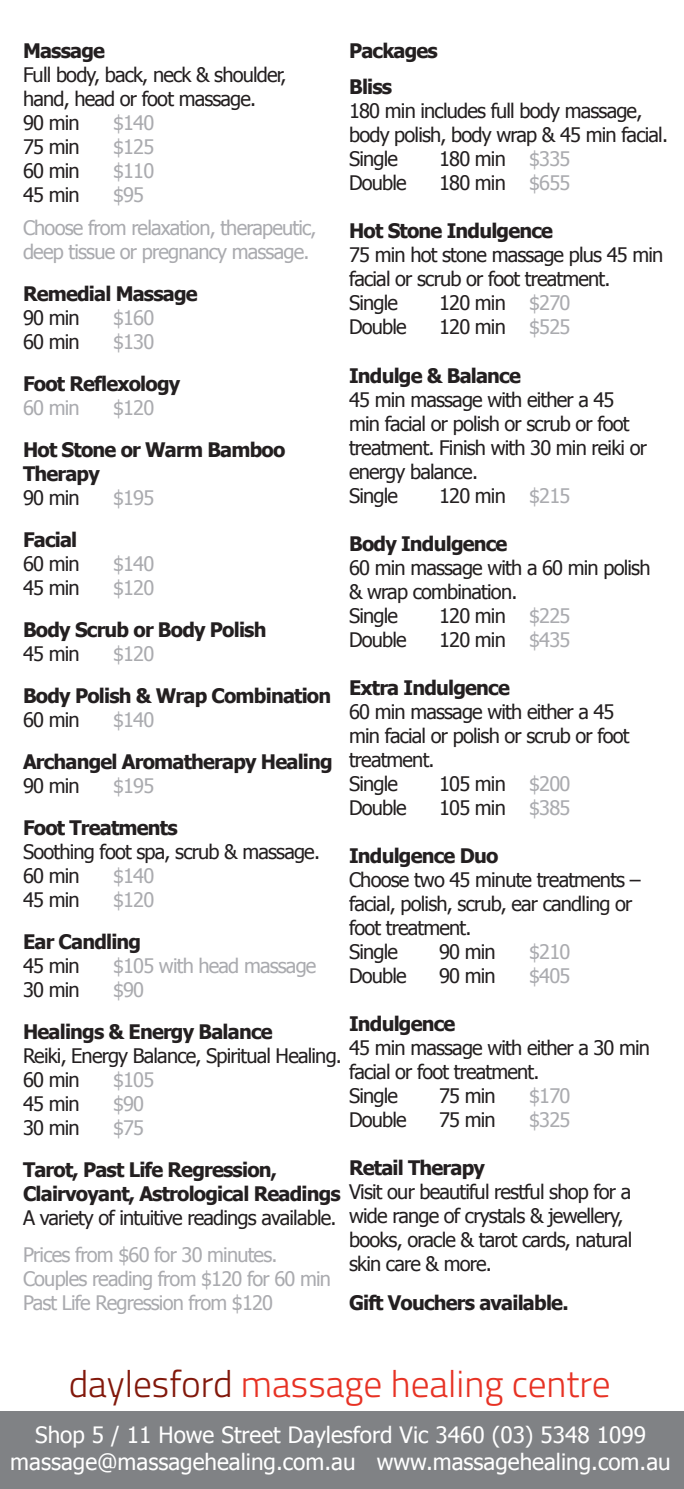
<style>
.page{position:relative;width:684px;height:1489px;background:#fff}
.page>*{position:absolute;margin:0;border:0;box-sizing:border-box;transform-origin:0 0}
.t1{font:300 37.5px "Titillium Web";color:#e73224}
.t2{font:22.5px/27px "Tahoma";color:#fff;text-align:center}
.t3{font:20px/24px "Tahoma";letter-spacing:-.04em;color:#231f20}
.t4{font:700 20px/24px "Tahoma";letter-spacing:-.04em;color:#231f20}
.t5{font:20px/24px "Tahoma";letter-spacing:-.04em;color:#aaabaf}
.s1{color:#aaabaf}
.s2{color:#82180b}
</style>
<div class="page">
<div style="left:0;top:1410px;width:684px;height:78px;background:#808285"></div>
<p class="t4" style="left:23px;top:37px;width:84px">Massage</p>
<p class="t3" style="left:23px;top:62px;width:265px">Full body, back, neck &amp; shoulder, hand, head or foot massage.<br>90 min</p>
<p class="t5" style="left:113px;top:110px;width:43px">$140</p>
<p class="t3" style="left:23px;top:134px;width:58px">75 min</p>
<p class="t5" style="left:113px;top:134px;width:43px">$125</p>
<p class="t3" style="left:23px;top:158px;width:58px">60 min</p>
<p class="t5" style="left:113px;top:158px;width:43px">$110</p>
<p class="t3" style="left:23px;top:182px;width:58px">45 min</p>
<p class="t5" style="left:23px;top:177px;width:295px;line-height:33px;text-indent:90px">$95<br>Choose from relaxation, therapeutic,</p>
<p class="t5" style="left:23px;top:239px;width:288px">deep tissue or pregnancy massage.</p>
<p class="t4" style="left:23px;top:280px;width:176px">Remedial Massage</p>
<p class="t3" style="left:23px;top:305px;width:58px">90 min</p>
<p class="t5" style="left:113px;top:305px;width:43px">$160</p>
<p class="t3" style="left:23px;top:329px;width:58px">60 min</p>
<p class="t5" style="left:113px;top:329px;width:43px">$130</p>
<p class="t4" style="left:23px;top:370px;width:159px">Foot Reflexology</p>
<p class="t5" style="left:23px;top:395px;width:58px">60 min</p>
<p class="t5" style="left:113px;top:395px;width:43px">$120</p>
<p class="t4" style="left:23px;top:436px;width:264px">Hot Stone or Warm Bamboo<br>Therapy</p>
<p class="t3" style="left:23px;top:485px;width:58px">90 min</p>
<p class="t5" style="left:113px;top:485px;width:43px">$195</p>
<p class="t4" style="left:23px;top:526px;width:56px">Facial</p>
<p class="t3" style="left:23px;top:551px;width:58px">60 min</p>
<p class="t5" style="left:113px;top:551px;width:43px">$140</p>
<p class="t3" style="left:23px;top:575px;width:58px">45 min</p>
<p class="t5" style="left:113px;top:575px;width:43px">$120</p>
<p class="t4" style="left:23px;top:616px;width:245px">Body Scrub or Body Polish</p>
<p class="t3" style="left:23px;top:641px;width:58px">45 min</p>
<p class="t5" style="left:113px;top:641px;width:43px">$120</p>
<p class="t4" style="left:23px;top:682px;width:310px">Body Polish &amp; Wrap Combination</p>
<p class="t3" style="left:23px;top:707px;width:58px">60 min</p>
<p class="t5" style="left:113px;top:707px;width:43px">$140</p>
<p class="t4" style="left:23px;top:748px;width:311px">Archangel Aromatherapy Healing</p>
<p class="t3" style="left:23px;top:773px;width:58px">90 min</p>
<p class="t5" style="left:113px;top:773px;width:43px">$195</p>
<p class="t4" style="left:23px;top:814px;width:156px">Foot Treatments</p>
<p class="t3" style="left:23px;top:839px;width:299px">Soothing foot spa, scrub &amp; massage.<br>60 min</p>
<p class="t5" style="left:113px;top:863px;width:43px">$140</p>
<p class="t3" style="left:23px;top:887px;width:58px">45 min</p>
<p class="t5" style="left:113px;top:887px;width:43px">$120</p>
<p class="t4" style="left:23px;top:928px;width:120px">Ear Candling</p>
<p class="t3" style="left:23px;top:953px;width:58px">45 min</p>
<p class="t5" style="left:113px;top:953px;width:205px">$105 with head massage</p>
<p class="t3" style="left:23px;top:977px;width:58px">30 min</p>
<p class="t5" style="left:113px;top:977px;width:33px">$90</p>
<p class="t4" style="left:23px;top:1018px;width:251px">Healings &amp; Energy Balance</p>
<p class="t3" style="left:23px;top:1043px;width:320px">Reiki, Energy Balance, Spiritual Healing.<br>60 min</p>
<p class="t5" style="left:113px;top:1067px;width:43px">$105</p>
<p class="t3" style="left:23px;top:1091px;width:58px">45 min</p>
<p class="t5" style="left:113px;top:1091px;width:33px">$90</p>
<p class="t3" style="left:23px;top:1115px;width:58px">30 min</p>
<p class="t5" style="left:113px;top:1115px;width:33px">$75</p>
<p class="t4" style="left:23px;top:1156px;width:319px">Tarot, Past Life Regression,<br>Clairvoyant, Astrological Readings</p>
<p class="t3" style="left:23px;top:1205px;width:315px">A variety of intuitive readings available.</p>
<p class="t5" style="left:23px;top:1241px;width:309px">Prices from $60 for 30 minutes.<br>Couples reading from $120 for 60 min<br>Past Life Regression from $120</p>
<p class="t4" style="left:349px;top:31px;width:90px;line-height:36.5px">Packages<br>Bliss</p>
<p class="t3" style="left:349px;top:98px;width:320px">180 min includes full body massage, body polish, body wrap &amp; 45 min facial.<br>Single</p>
<p class="t3" style="left:439px;top:146px;width:133px">180 min <span class="s1">$335</span></p>
<p class="t3" style="left:349px;top:170px;width:59px">Double</p>
<p class="t3" style="left:439px;top:170px;width:133px">180 min <span class="s1">$655</span></p>
<p class="t4" style="left:349px;top:218px;width:206px">Hot Stone Indulgence</p>
<p class="t3" style="left:349px;top:242px;width:316px">75 min hot stone massage plus 45 min facial or scrub or foot treatment.<br>Single</p>
<p class="t3" style="left:439px;top:290px;width:133px">120 min <span class="s1">$270</span></p>
<p class="t3" style="left:349px;top:314px;width:59px">Double</p>
<p class="t3" style="left:439px;top:314px;width:133px">120 min <span class="s1">$525</span></p>
<p class="t4" style="left:349px;top:362px;width:173px">Indulge &amp; Balance</p>
<p class="t3" style="left:349px;top:386px;width:299px">45 min massage with either a 45 min facial or polish or scrub or foot treatment. Finish with 30 min reiki or energy balance.<br>Single</p>
<p class="t3" style="left:439px;top:482px;width:133px">120 min <span class="s1">$215</span></p>
<p class="t4" style="left:349px;top:530px;width:160px">Body Indulgence</p>
<p class="t3" style="left:349px;top:554px;width:303px">60 min massage with a 60 min polish &amp; wrap combination.<br>Single</p>
<p class="t3" style="left:439px;top:602px;width:133px">120 min <span class="s1">$225</span></p>
<p class="t3" style="left:349px;top:626px;width:59px">Double</p>
<p class="t3" style="left:439px;top:626px;width:133px">120 min <span class="s1">$435</span></p>
<p class="t4" style="left:349px;top:674px;width:162px">Extra Indulgence</p>
<p class="t3" style="left:349px;top:698px;width:282px">60 min massage with either a 45 min facial or polish or scrub or foot treatment.<br>Single</p>
<p class="t3" style="left:439px;top:770px;width:133px">105 min <span class="s1">$200</span></p>
<p class="t3" style="left:349px;top:794px;width:59px">Double</p>
<p class="t3" style="left:439px;top:794px;width:133px">105 min <span class="s1">$385</span></p>
<p class="t4" style="left:349px;top:842px;width:151px">Indulgence Duo</p>
<p class="t3" style="left:349px;top:866px;width:293px">Choose two 45 minute treatments – facial, polish, scrub, ear candling or foot treatment.<br>Single</p>
<p class="t3" style="left:439px;top:938px;width:58px">90 min</p>
<p class="t5" style="left:529px;top:938px;width:43px">$210</p>
<p class="t3" style="left:349px;top:962px;width:59px">Double</p>
<p class="t3" style="left:439px;top:962px;width:58px">90 min</p>
<p class="t5" style="left:529px;top:962px;width:43px">$405</p>
<p class="t4" style="left:349px;top:1010px;width:108px">Indulgence</p>
<p class="t3" style="left:349px;top:1034px;width:302px">45 min massage with either a 30 min facial or foot treatment.<br>Single</p>
<p class="t3" style="left:439px;top:1082px;width:58px">75 min</p>
<p class="t5" style="left:529px;top:1082px;width:43px">$170</p>
<p class="t3" style="left:349px;top:1106px;width:59px">Double</p>
<p class="t3" style="left:439px;top:1106px;width:58px">75 min</p>
<p class="t5" style="left:529px;top:1106px;width:43px">$325</p>
<p class="t4" style="left:349px;top:1154px;width:137px">Retail Therapy</p>
<p class="t3" style="left:349px;top:1178px;width:285px">Visit our beautiful restful shop for a wide range of crystals &amp; jewellery, books, oracle &amp; tarot cards, natural skin care &amp; more.</p>
<p class="t4" style="left:349px;top:1289px;width:221px">Gift Vouchers available.</p>
<h1 class="t1" style="left:69px;top:1356px;width:543px"><span class="s2">daylesford</span> massage healing centre</h1>
<p class="t2" style="left:10px;top:1420px;width:662px">Shop 5 / 11 Howe Street Daylesford Vic 3460 (03) 5348 1099 massage@massagehealing.com.au www.massagehealing.com.au</p>
</div>
